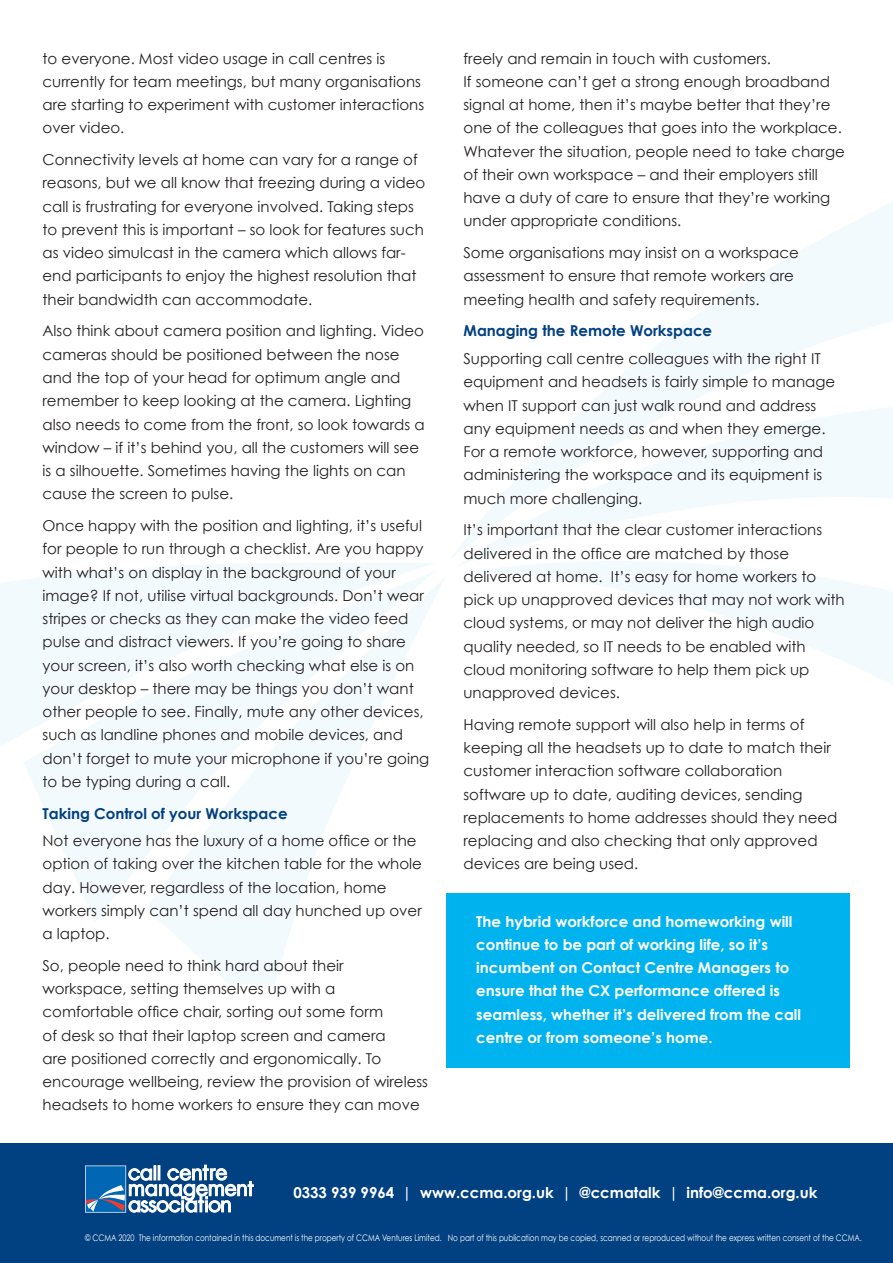
<style>
.page{position:relative;width:893px;height:1263px;background:#fff}
.page>*{position:absolute;margin:0;border:0;box-sizing:border-box;transform-origin:0 0}
.t1{font:15px/23.2px "Century Gothic";color:#231f20}
.t2{font:700 15px/23.2px "Century Gothic";color:#fff}
.t3{font:700 15px "Century Gothic";color:#014081}
.t4{font:9px "Century Gothic";color:#fff;scale:.81 1}
</style>
<div class="page">
<div style="left:0;top:1144px;width:893px;height:119px;background:#014081"></div>
<svg style="left:451px;top:202px;width:442px;height:356px"></svg>
<svg style="left:456px;top:375px;width:437px;height:190px"></svg>
<svg style="left:462px;top:523px;width:431px;height:162px"></svg>
<svg style="left:0;top:563px;width:433px;height:183px;fill:#f3fafd"></svg>
<svg style="left:23px;top:571px;width:411px;height:350px;fill:#f3fafd"></svg>
<svg style="left:146px;top:576px;width:299px;height:408px;fill:#f3fafd"></svg>
<div style="left:446px;top:893px;width:404px;height:174px;background:#00b3ef"></div>
<svg style="left:85px;top:1165px;width:169px;height:47px"></svg>
<p class="t1" style="left:43px;top:46px;width:383px">to everyone. Most video usage in call centres is currently for team meetings, but many organisations are starting to experiment with customer interactions over video.</p>
<p class="t1" style="left:43px;top:148px;width:384px">Connectivity levels at home can vary for a range of reasons, but we all know that freezing during a video call is frustrating for everyone involved. Taking steps to prevent this is important – so look for features such as video simulcast in the camera which allows far&shy;end participants to enjoy the highest resolution that their bandwidth can accommodate.</p>
<p class="t1" style="left:43px;top:319px;width:384px">Also think about camera position and lighting. Video cameras should be positioned between the nose and the top of your head for optimum angle and remember to keep looking at the camera. Lighting also needs to come from the front, so look towards a window – if it’s behind you, all the customers will see is a silhouette. Sometimes having the lights on can cause the screen to pulse.</p>
<p class="t1" style="left:43px;top:514px;width:388px">Once happy with the position and lighting, it’s useful for people to run through a checklist. Are you happy with what’s on display in the background of your image? If not, utilise virtual backgrounds. Don’t wear stripes or checks as they can make the video feed pulse and distract viewers. If you’re going to share your screen, it’s also worth checking what else is on your desktop – there may be things you don’t want other people to see. Finally, mute any other devices, such as landline phones and mobile devices, and don’t forget to mute your microphone if you’re going to be typing during a call.</p>
<p class="t3" style="left:43px;top:804px;width:247px">Taking Control of your Workspace</p>
<p class="t1" style="left:43px;top:829px;width:381px">Not everyone has the luxury of a home office or the option of taking over the kitchen table for the whole day. However, regardless of the location, home workers simply can’t spend all day hunched up over a laptop.</p>
<p class="t1" style="left:43px;top:953px;width:387px">So, people need to think hard about their workspace, setting themselves up with a comfortable office chair, sorting out some form<br>of desk so that their laptop screen and camera<br>are positioned correctly and ergonomically. To encourage wellbeing, review the provision of wireless headsets to home workers to ensure they can move</p>
<p class="t1" style="left:463px;top:46px;width:383px">freely and remain in touch with customers.<br>If someone can’t get a strong enough broadband signal at home, then it’s maybe better that they’re one of the colleagues that goes into the workplace.<br>Whatever the situation, people need to take charge of their own workspace – and their employers still have a duty of care to ensure that they’re working under appropriate conditions.</p>
<p class="t1" style="left:463px;top:241px;width:337px">Some organisations may insist on a workspace assessment to ensure that remote workers are meeting health and safety requirements.</p>
<p class="t3" style="left:463px;top:322px;width:250px">Managing the Remote Workspace</p>
<p class="t1" style="left:463px;top:347px;width:373px">Supporting call centre colleagues with the right IT equipment and headsets is fairly simple to manage when IT support can just walk round and address any equipment needs as and when they emerge.<br>For a remote workforce, however, supporting and administering the workspace and its equipment is much more challenging.</p>
<p class="t1" style="left:463px;top:518px;width:383px">It’s important that the clear customer interactions delivered in the office are matched by those delivered at home. It’s easy for home workers to pick up unapproved devices that may not work with cloud systems, or may not deliver the high audio quality needed, so IT needs to be enabled with cloud monitoring software to help them pick up unapproved devices.</p>
<p class="t1" style="left:463px;top:712px;width:375px">Having remote support will also help in terms of keeping all the headsets up to date to match their customer interaction software collaboration software up to date, auditing devices, sending replacements to home addresses should they need replacing and also checking that only approved devices are being used.</p>
<p class="t2" style="left:476px;top:909px;width:326px">The hybrid workforce and homeworking will continue to be part of working life, so it’s incumbent on Contact Centre Managers to ensure that the CX performance offered is seamless, whether it’s delivered from the call centre or from someone’s home.</p>
<p class="t2" style="left:293px;top:1180px;width:526px">0333 939 9964 | www.ccma.org.uk | @ccmatalk | info@ccma.org.uk</p>
<p class="t4" style="left:85px;top:1232px;width:960px">© CCMA 2020 The information contained in this document is the property of CCMA Ventures Limited. No part of this publication may be copied, scanned or reproduced without the express written consent of the CCMA.</p>
</div>
